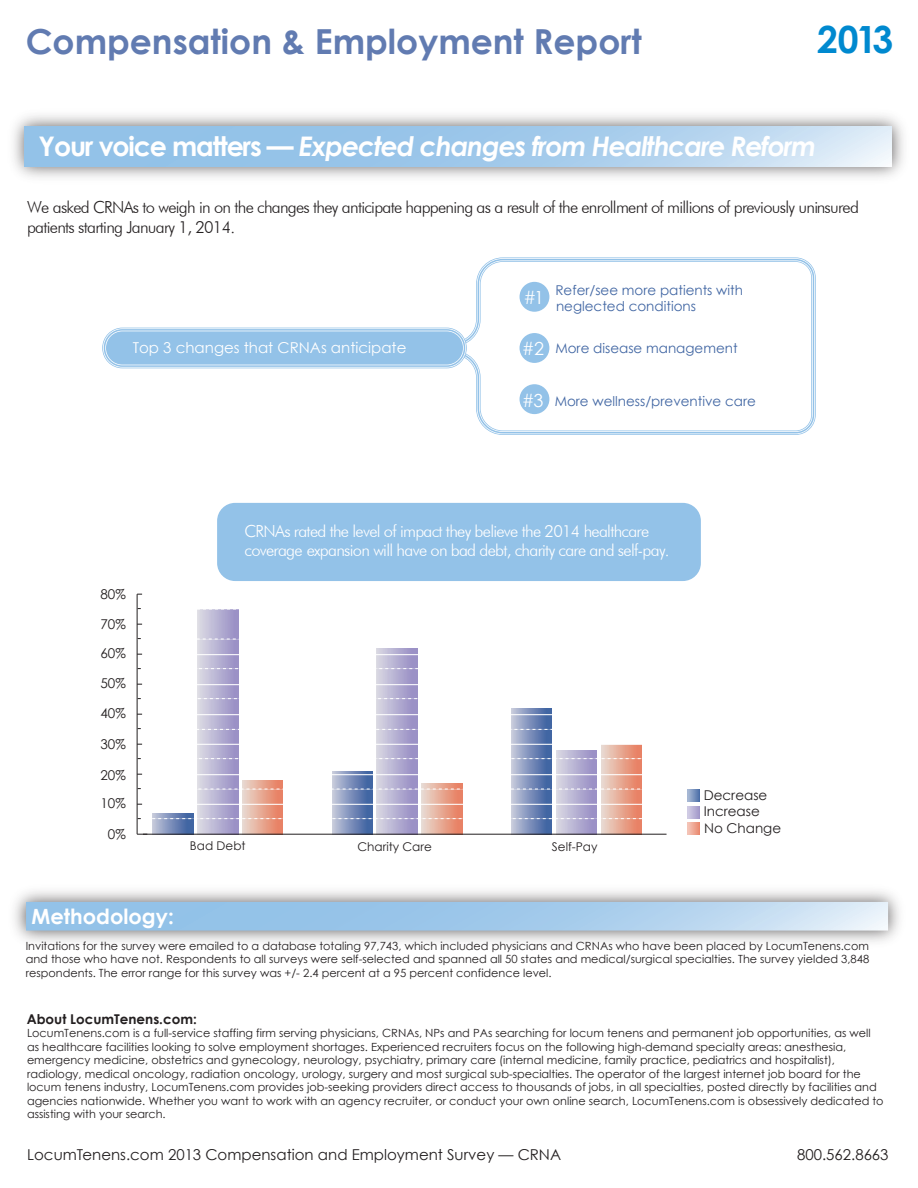
<style>
.page{position:relative;width:918px;height:1188px;background:#fff}
.page>*{position:absolute;margin:0;border:0;box-sizing:border-box;transform-origin:0 0}
.t1{font:700 37.5px "Century Gothic";color:#0089cf}
.t2{font:700 34.5px "Century Gothic";color:#617bb1}
.t3{font:italic 700 27px "Century Gothic";letter-spacing:-.045em;color:#fff}
.t4{font:700 21px "Century Gothic";color:#fff}
.t5{font:18px "Century Gothic";color:#fff}
.t6{font:300 16.65px/19.5px "Futura BT";letter-spacing:-.045em;color:#231f20}
.t7{font:300 16.65px/19.5px "Futura BT";letter-spacing:-.045em;color:#fff}
.t8{font:15px "Century Gothic";color:#231f20}
.t9{font:15px "Century Gothic";color:#fff}
.t10{font:13.5px/16.2px "Century Gothic";color:#4166a3}
.t11{font:13.5px/29.5px "Century Gothic";color:#231f20}
.t12{font:700 13.5px "Century Gothic";color:#231f20}
.t13{font:12px "Century Gothic";color:#231f20}
.t14{font:11.25px/13.5px "Century Gothic";color:#231f20;text-align:justify}
.s1{font-style:normal}
.s2{font-size:18px;color:#fff}
</style>
<div class="page">
<img style="left:14px;top:608px;width:885px;height:334px">
<svg style="left:26px;top:902px;width:862px;height:29px;background:#a7cceb"></svg>
<svg style="left:25px;top:127px;width:867px;height:39px;background:#a7cceb"></svg>
<div style="left:217px;top:503px;width:484px;height:78px;background:#93c2e8"></div>
<div style="left:601px;top:744px;width:40px;height:91px;background:linear-gradient(to right,#e8dacf,#e87c5e)"></div>
<div style="left:556px;top:750px;width:41px;height:85px;background:linear-gradient(to right,#d9d9e3,#9389c3)"></div>
<div style="left:511px;top:708px;width:41px;height:127px;background:linear-gradient(to right,#c5c7da,#30579b)"></div>
<div style="left:422px;top:784px;width:40px;height:51px;background:linear-gradient(to right,#e8d8ce,#e87c5d)"></div>
<div style="left:377px;top:648px;width:40px;height:187px;background:linear-gradient(to right,#d6d5e2,#968cc4)"></div>
<div style="left:332px;top:772px;width:40px;height:63px;background:linear-gradient(to right,#c4c6d9,#375c9e)"></div>
<svg style="left:243px;top:781px;width:40px;height:53px;background:#e6a692"></svg>
<svg style="left:198px;top:610px;width:40px;height:224px;background:#b9b4d4"></svg>
<div style="left:153px;top:814px;width:40px;height:21px;background:linear-gradient(to right,#bdc1d6,#355b9d)"></div>
<hr style="left:137px;top:594px;width:1px;height:240px;background:#231f20">
<hr style="left:143px;top:834px;width:524px;height:1px;background:#231f20">
<hr style="left:145px;top:804px;width:523px;height:1px;background:#fff">
<hr style="left:144px;top:774px;width:523px;height:1px;background:#fff">
<hr style="left:144px;top:744px;width:523px;height:1px;background:#fff">
<hr style="left:143px;top:714px;width:523px;height:1px;background:#fff">
<hr style="left:143px;top:684px;width:523px;height:1px;background:#fff">
<hr style="left:144px;top:654px;width:523px;height:1px;background:#fff">
<svg style="left:138px;top:818px;width:526px;height:1px"></svg>
<svg style="left:138px;top:788px;width:525px;height:2px"></svg>
<svg style="left:138px;top:758px;width:525px;height:1px"></svg>
<svg style="left:138px;top:728px;width:528px;height:2px"></svg>
<svg style="left:138px;top:698px;width:524px;height:1px"></svg>
<svg style="left:138px;top:668px;width:525px;height:1px"></svg>
<svg style="left:138px;top:638px;width:523px;height:2px"></svg>
<svg style="left:138px;top:608px;width:523px;height:2px"></svg>
<svg style="left:688px;top:790px;width:12px;height:45px"></svg>
<svg style="left:121px;top:258px;width:694px;height:176px"></svg>
<div style="left:105px;top:330px;width:360px;height:36px;background:#93c2e8;border-radius:18px"></div>
<div style="left:102px;top:328px;width:365px;height:40px;border:4px solid #93c2e8;border-radius:18px"></div>
<div style="left:103px;top:328px;width:363px;height:40px;border:3px solid #fff;border-radius:18px"></div>
<div style="left:104px;top:329px;width:361px;height:38px;border:2px solid #93c2e8;border-radius:18px"></div>
<h2 class="t2" style="left:26px;top:15px;width:618px">Compensation &amp; Employment Report</h2>
<h1 class="t1" style="left:817px;top:11px;width:78px">2013</h1>
<h3 class="t3" style="left:39px;top:126px;width:779px"><span class="s1">Your voice matters</span> — Expected changes from Healthcare Reform</h3>
<h3 class="t6" style="left:27px;top:197px;width:833px">We asked CRNAs to weigh in on the changes they anticipate happening as a result of the enrollment of millions of previously uninsured patients starting January 1, 2014.</h3>
<h3 class="t9" style="left:133px;top:337px;width:275px">Top 3 changes that CRNAs anticipate</h3>
<h3 class="t5" style="left:523px;top:285px;width:22px">#1</h3>
<p class="t10" style="left:555px;top:282px;width:189px">Refer/see more patients with neglected conditions</p>
<p class="t10" style="left:522px;top:340px;width:217px"><span class="s2">#2</span> More disease management</p>
<p class="t10" style="left:522px;top:392px;width:235px"><span class="s2">#3</span> More wellness/preventive care</p>
<p class="t11" style="left:100px;top:579px;width:27px">80%</p>
<p class="t11" style="left:100px;top:609px;width:27px">70%<br>60%</p>
<p class="t11" style="left:100px;top:668px;width:27px">50%</p>
<p class="t11" style="left:100px;top:699px;width:27px">40%</p>
<p class="t11" style="left:100px;top:729px;width:27px">30%</p>
<p class="t11" style="left:100px;top:760px;width:27px">20%</p>
<p class="t11" style="left:100px;top:788px;width:27px">10%</p>
<p class="t11" style="left:108px;top:819px;width:19px">0%</p>
<h3 class="t7" style="left:245px;top:521px;width:427px">CRNAs rated the level of impact they believe the 2014 healthcare coverage expansion will have on bad debt, charity care and self-pay.</h3>
<p class="t13" style="left:190px;top:838px;width:57px">Bad Debt</p>
<p class="t13" style="left:357px;top:838px;width:76px">Charity Care</p>
<p class="t13" style="left:552px;top:838px;width:47px">Self-Pay</p>
<h3 class="t4" style="left:32px;top:900px;width:144px">Methodology:</h3>
<p class="t11" style="left:704px;top:780px;width:65px">Decrease</p>
<p class="t11" style="left:704px;top:803px;width:79px;line-height:16.5px">Increase<br>No Change</p>
<p class="t14" style="left:26px;top:939px;width:845px">Invitations for the survey were emailed to a database totaling 97,743, which included physicians and CRNAs who have been placed by LocumTenens.com and those who have not. Respondents to all surveys were self-selected and spanned all 50 states and medical/surgical specialties. The survey yielded 3,848 respondents. The error range for this survey was +/- 2.4 percent at a 95 percent confidence level.</p>
<p class="t12" style="left:27px;top:1008px;width:172px">About LocumTenens.com:</p>
<p class="t14" style="left:27px;top:1026px;width:858px;text-align:left">LocumTenens.com is a full-service staffing firm serving physicians, CRNAs, NPs and PAs searching for locum tenens and permanent job opportunities, as well as healthcare facilities looking to solve employment shortages. Experienced recruiters focus on the following high-demand specialty areas: anesthesia, emergency medicine, obstetrics and gynecology, neurology, psychiatry, primary care (internal medicine, family practice, pediatrics and hospitalist), radiology, medical oncology, radiation oncology, urology, surgery and most surgical sub-specialties. The operator of the largest internet job board for the locum tenens industry, LocumTenens.com provides job-seeking providers direct access to thousands of jobs, in all specialties, posted directly by facilities and agencies nationwide. Whether you want to work with an agency recruiter, or conduct your own online search, LocumTenens.com is obsessively dedicated to assisting with your search.</p>
<h3 class="t8" style="left:27px;top:1144px;width:535px">LocumTenens.com 2013 Compensation and Employment Survey — CRNA</h3>
<h3 class="t8" style="left:797px;top:1144px;width:93px">800.562.8663</h3>
</div>
